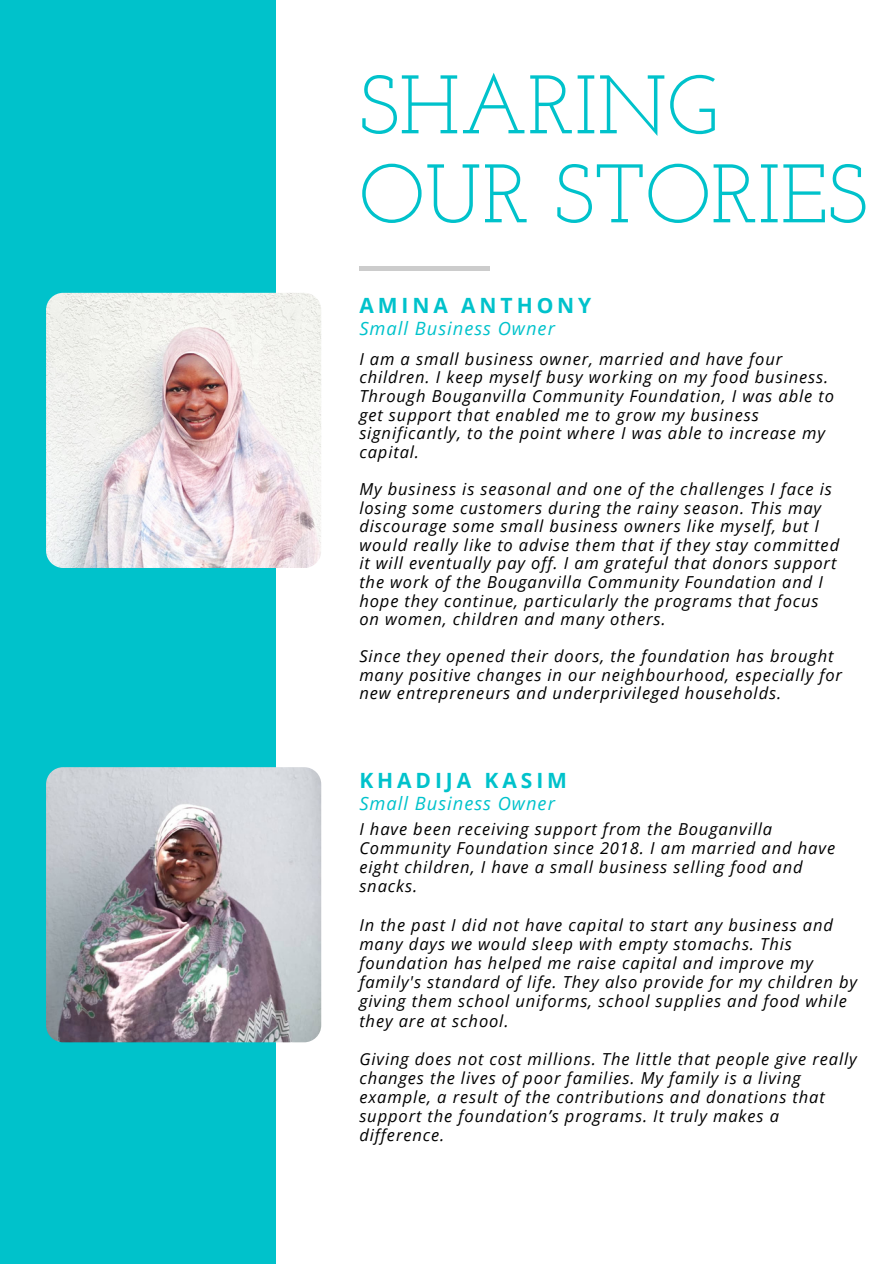
<style>
.page{position:relative;width:894px;height:1264px;background:#fff}
.page>*{position:absolute;margin:0;border:0;box-sizing:border-box;transform-origin:0 0}
.t1{font:82.8px/88.9px "Josefin Slab";color:#00c2cb}
.t2{font:700 21px "Open Sans";letter-spacing:.185em;color:#00c2cb}
.t3{font:italic 18.3px "Open Sans";letter-spacing:.055em;color:#00c2cb}
.t4{font:italic 16.5px/18.6px "Open Sans";letter-spacing:.055em;color:#000}
</style>
<div class="page">
<div style="left:0;top:0;width:276px;height:1263px;background:#00c2cb"></div>
<div style="left:359px;top:266px;width:131px;height:5px;background:#ccc"></div>
<img style="left:46px;top:293px;width:275px;height:275px;border-radius:17px">
<img style="left:46px;top:767px;width:275px;height:275px;border-radius:17px">
<p class="t1" style="left:359px;top:68px;width:509px">SHARING<br>OUR STORIES</p>
<p class="t2" style="left:359px;top:291px;width:233px">AMINA ANTHONY</p>
<p class="t4" style="left:359px;top:349px;width:476px">I am a small business owner, married and have four children. I keep myself busy working on my food business.<br>Through Bouganvilla Community Foundation, I was able to get support that enabled me to grow my business significantly, to the point where I was able to increase my capital.</p>
<p class="t4" style="left:359px;top:479px;width:481px">My business is seasonal and one of the challenges I face is losing some customers during the rainy season. This may discourage some small business owners like myself, but I would really like to advise them that if they stay committed it will eventually pay off. I am grateful that donors support the work of the Bouganvilla Community Foundation and I hope they continue, particularly the programs that focus on women, children and many others.</p>
<p class="t4" style="left:359px;top:646px;width:484px">Since they opened their doors, the foundation has brought many positive changes in our neighbourhood, especially for new entrepreneurs and underprivileged households.</p>
<p class="t3" style="left:359px;top:315px;width:197px">Small Business Owner</p>
<p class="t2" style="left:359px;top:765px;width:209px">KHADIJA KASIM</p>
<p class="t4" style="left:359px;top:819px;width:477px;line-height:19.2px">I have been receiving support from the Bouganvilla Community Foundation since 2018. I am married and have eight children, I have a small business selling food and snacks.</p>
<p class="t4" style="left:359px;top:914px;width:499px;line-height:19.2px">In the past I did not have capital to start any business and many days we would sleep with empty stomachs. This foundation has helped me raise capital and improve my family's standard of life. They also provide for my children by giving them school uniforms, school supplies and food while they are at school.</p>
<p class="t4" style="left:359px;top:1048px;width:499px;line-height:19.2px">Giving does not cost millions. The little that people give really changes the lives of poor families. My family is a living example, a result of the contributions and donations that support the foundation’s programs. It truly makes a difference.</p>
<p class="t3" style="left:359px;top:790px;width:197px">Small Business Owner</p>
</div>
